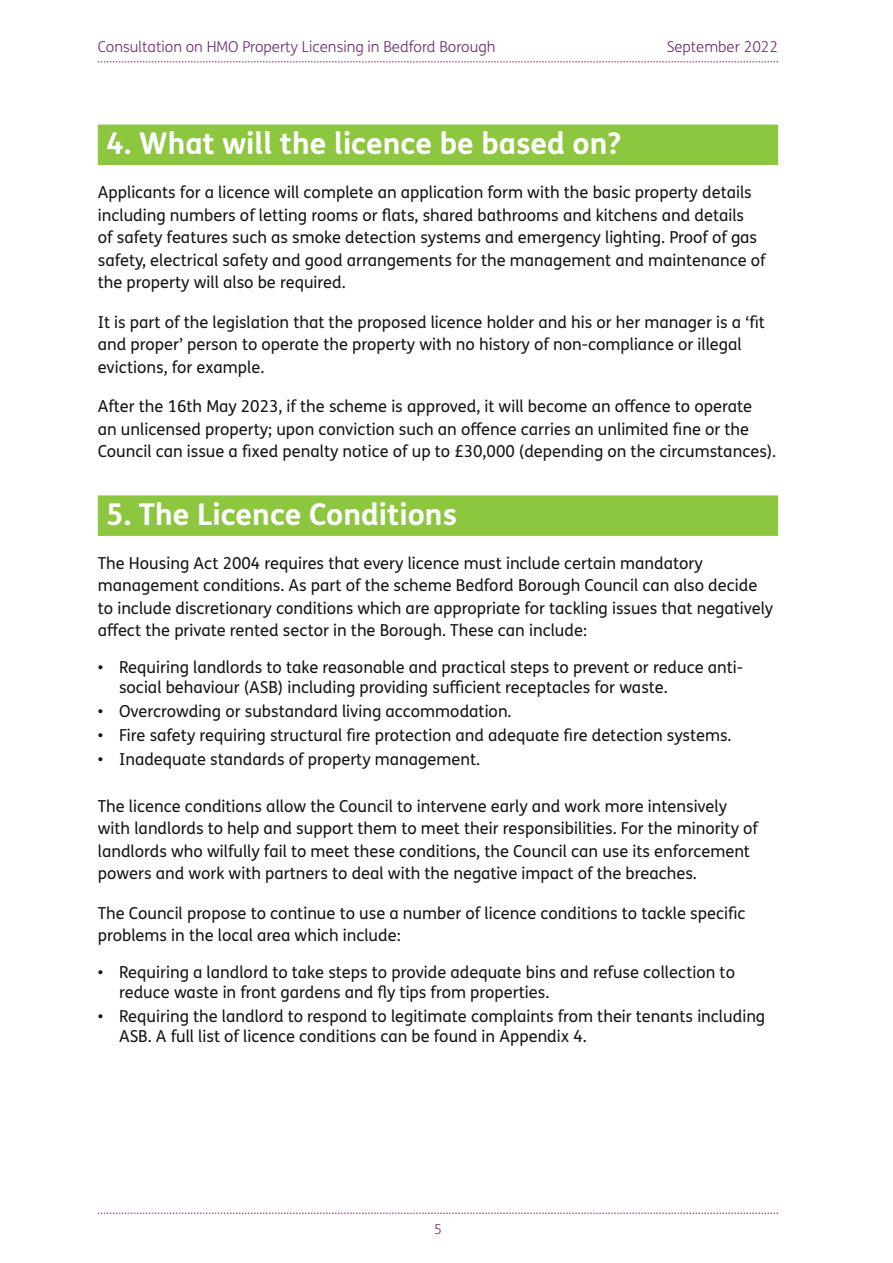
<style>
.page{position:relative;width:893px;height:1263px;background:#fff}
.page>*{position:absolute;margin:0;border:0;box-sizing:border-box;transform-origin:0 0}
.Heading1{font:700 30px "FS Me Pro";color:#fff}
.Body_Text{font:16.5px/22.5px "FS Me Pro";color:#141414}
.t1{font:300 15px "FS Me Pro";color:#6d276a}
.t2{font:300 13.5px "FS Me Pro";color:#6d276a}
</style>
<div class="page">
<svg style="left:98px;top:1213px;width:680px;height:1px"></svg>
<svg style="left:98px;top:62px;width:680px;height:1px"></svg>
<div style="left:98px;top:125px;width:680px;height:40px;background:#8dc63f"></div>
<div style="left:98px;top:495px;width:680px;height:41px;background:#8dc63f"></div>
<p class="t1" style="left:98px;top:36px;width:399px">Consultation on HMO Property Licensing in Bedford Borough</p>
<p class="t1" style="left:667px;top:36px;width:113px">September 2022</p>
<p class="Heading1" style="left:106px;top:120px;width:516px">4. What will the licence be based on?</p>
<p class="Body_Text" style="left:98px;top:181px;width:669px">Applicants for a licence will complete an application form with the basic property details including numbers of letting rooms or flats, shared bathrooms and kitchens and details<br>of safety features such as smoke detection systems and emergency lighting. Proof of gas safety, electrical safety and good arrangements for the management and maintenance of the property will also be required.</p>
<p class="Body_Text" style="left:98px;top:310px;width:668px">It is part of the legislation that the proposed licence holder and his or her manager is a ‘fit and proper’ person to operate the property with no history of non-compliance or illegal evictions, for example.</p>
<p class="Body_Text" style="left:98px;top:395px;width:680px">After the 16th May 2023, if the scheme is approved, it will become an offence to operate<br>an unlicensed property; upon conviction such an offence carries an unlimited fine or the<br>Council can issue a fixed penalty notice of up to £30,000 (depending on the circumstances).</p>
<p class="Heading1" style="left:106px;top:491px;width:352px">5. The Licence Conditions</p>
<p class="Body_Text" style="left:98px;top:551px;width:677px">The Housing Act 2004 requires that every licence must include certain mandatory management conditions. As part of the scheme Bedford Borough Council can also decide to include discretionary conditions which are appropriate for tackling issues that negatively affect the private rented sector in the Borough. These can include:</p>
<p class="Body_Text" style="left:119px;top:657px;width:626px;line-height:19.8px;text-indent:-21px">• Requiring landlords to take reasonable and practical steps to prevent or reduce anti&shy;social behaviour (ASB) including providing sufficient receptacles for waste.</p>
<p class="Body_Text" style="left:98px;top:700px;width:415px">• Overcrowding or substandard living accommodation.</p>
<p class="Body_Text" style="left:98px;top:724px;width:635px">• Fire safety requiring structural fire protection and adequate fire detection systems.</p>
<p class="Body_Text" style="left:98px;top:748px;width:384px">• Inadequate standards of property management.</p>
<p class="Body_Text" style="left:98px;top:794px;width:662px">The licence conditions allow the Council to intervene early and work more intensively with landlords to help and support them to meet their responsibilities. For the minority of landlords who wilfully fail to meet these conditions, the Council can use its enforcement powers and work with partners to deal with the negative impact of the breaches.</p>
<p class="Body_Text" style="left:98px;top:901px;width:649px">The Council propose to continue to use a number of licence conditions to tackle specific problems in the local area which include:</p>
<p class="Body_Text" style="left:119px;top:962px;width:617px;line-height:19.8px;text-indent:-21px">• Requiring a landlord to take steps to provide adequate bins and refuse collection to reduce waste in front gardens and fly tips from properties.</p>
<p class="Body_Text" style="left:119px;top:1006px;width:648px;line-height:19.8px;text-indent:-21px">• Requiring the landlord to respond to legitimate complaints from their tenants including<br>ASB. A full list of licence conditions can be found in Appendix 4.</p>
<p class="t2" style="left:434px;top:1220px;width:9px">5</p>
</div>
